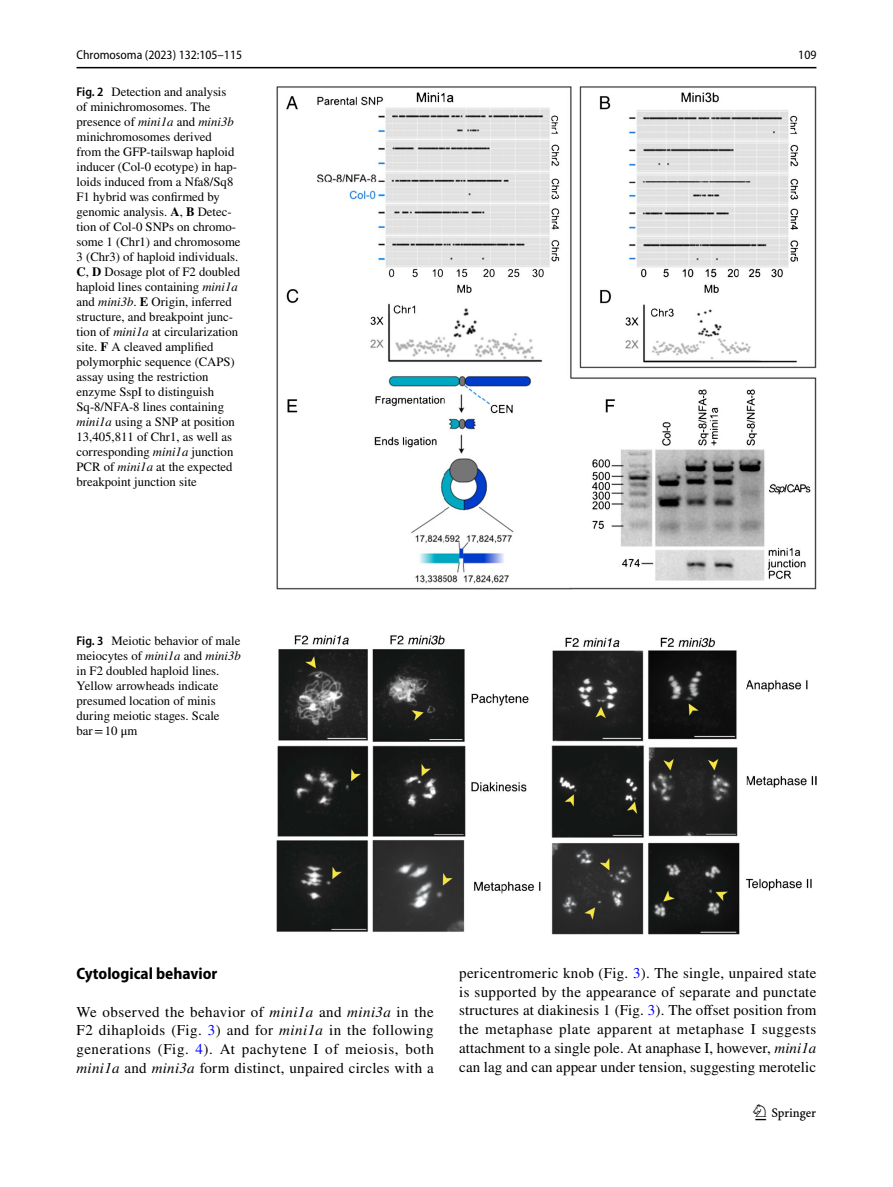
<style>
.page{position:relative;width:893px;height:1187px;background:#fff}
.page>*{position:absolute;margin:0;border:0;box-sizing:border-box;transform-origin:0 0}
.t1{font:22.5px "Springnew Regular 3";color:#000}
.t2{font:700 semi-condensed 16.5px "Myriad Pro";color:#000}
.t3{font:15px/18.8px "STIX";letter-spacing:.01em;color:#000;text-align:justify}
.t4{font:12.75px/15px "STIX";color:#000}
.t5{font:semi-condensed 12.75px "Myriad Pro";color:#000}
.s1{font-family:"Myriad Pro";font-weight:600;font-stretch:semi-condensed}
.s2{font-style:italic}
.s3{font-weight:700}
.s4{color:#00f}
</style>
<div class="page">
<hr style="left:77px;top:67px;width:739px;height:1px;background:#000">
<img style="left:276px;top:87px;width:540px;height:502px">
<img style="left:276px;top:635px;width:540px;height:299px">
<p class="t5" style="left:77px;top:48px;width:167px">Chromosoma (2023) 132:105–115</p>
<p class="t5" style="left:798px;top:48px;width:20px">109</p>
<p class="t4" style="left:77px;top:85px;width:166px"><span class="s1">Fig. 2</span> Detection and analysis<br>of minichromosomes. The presence of <span class="s2">mini1a</span> and <span class="s2">mini3b </span>minichromosomes derived<br>from the GFP-tailswap haploid inducer (Col-0 ecotype) in hap&shy;loids induced from a Nfa8/Sq8<br>F1 hybrid was confirmed by genomic analysis. <span class="s3">A</span>, <span class="s3">B</span> Detec&shy;tion of Col-0 SNPs on chromo&shy;some 1 (Chr1) and chromosome<br>3 (Chr3) of haploid individuals.<br><span class="s3">C</span>, <span class="s3">D</span> Dosage plot of F2 doubled haploid lines containing <span class="s2">mini1a </span>and <span class="s2">mini3b</span>. <span class="s3">E</span> Origin, inferred structure, and breakpoint junc&shy;tion of <span class="s2">mini1a</span> at circularization site. <span class="s3">F</span> A cleaved amplified polymorphic sequence (CAPS) assay using the restriction enzyme SspI to distinguish<br>Sq-8/NFA-8 lines containing <span class="s2">mini1a</span> using a SNP at position<br>13,405,811 of Chr1, as well as corresponding <span class="s2">mini1a</span> junction<br>PCR of <span class="s2">mini1a</span> at the expected breakpoint junction site</p>
<p class="t4" style="left:77px;top:634px;width:166px"><span class="s1">Fig. 3</span> Meiotic behavior of male meiocytes of <span class="s2">mini1a</span> and <span class="s2">mini3b </span>in F2 doubled haploid lines.<br>Yellow arrowheads indicate presumed location of minis during meiotic stages. Scale bar=10 μm</p>
<p class="t2" style="left:77px;top:964px;width:142px">Cytological behavior</p>
<p class="t3" style="left:77px;top:1003px;width:359px">We observed the behavior of <span class="s2">mini1a</span> and <span class="s2">mini3a</span> in the F2 dihaploids (Fig. <span class="s4">3</span>) and for <span class="s2">mini1a</span> in the following generations (Fig. <span class="s4">4</span>). At pachytene I of meiosis, both <span class="s2">mini1a</span> and <span class="s2">mini3a</span> form distinct, unpaired circles with a</p>
<p class="t3" style="left:459px;top:964px;width:359px">pericentromeric knob (Fig. <span class="s4">3</span>). The single, unpaired state is supported by the appearance of separate and punctate structures at diakinesis 1 (Fig. <span class="s4">3</span>). The offset position from the metaphase plate apparent at metaphase I suggests attachment to a single pole. At anaphase I, however, <span class="s2">mini1a </span>can lag and can appear under tension, suggesting merotelic</p>
<h1 class="t1" style="left:755px;top:1104px;width:62px">1 3</h1>
</div>
